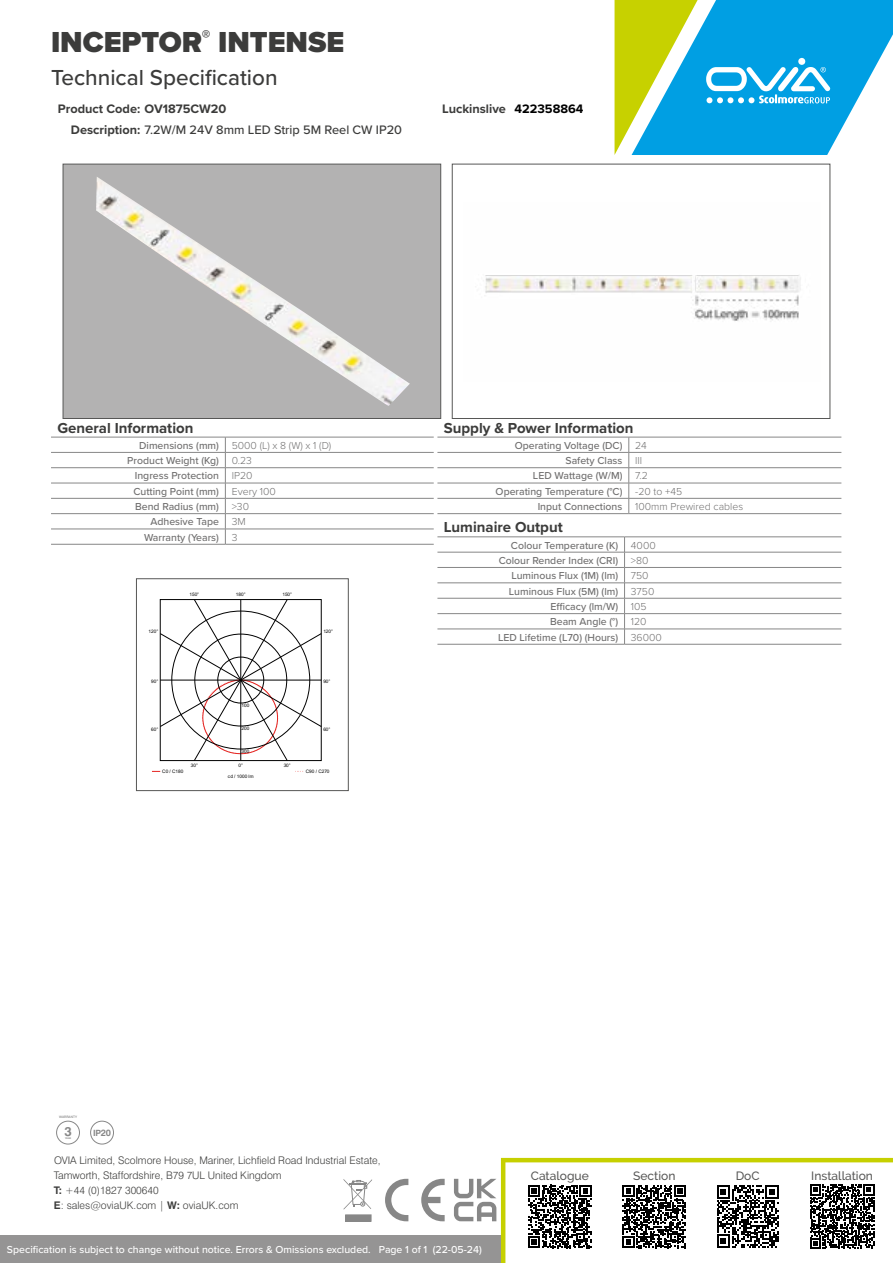
<style>
.page{position:relative;width:893px;height:1263px;background:#fff}
.page>*{position:absolute;margin:0;border:0;box-sizing:border-box;transform-origin:0 0}
.t1{font:900 30px "Proxima Nova";color:#3c3c3b}
.t2{font:500 22.5px "Proxima Nova";color:#3c3c3b}
.t3{font:700 15px "Proxima Nova";color:#3c3c3b}
.t4{font:700 12.9px "Swiss 721 BT";color:#878787}
.t5{font:500 12.75px "Proxima Nova";color:#3c3c3b}
.t6{font:700 12.75px "Proxima Nova";color:#3c3c3b}
.t7{font:500 12px "Raleway";color:#575756}
.t8{font:500 10.5px "Proxima Nova";color:#706f6f}
.t9{font:300 10.5px/15px "Swiss 721 BT";color:#3c3c3b}
.t10{font:500 10.5px "Proxima Nova";color:#fff}
.t11{font:300 10.5px "Proxima Nova";color:#706f6f}
.t12{font:700 8.55px "Swiss 721 BT";color:#878787}
.t13{font:4.65px "Arial";color:#000}
.t14{font:500 3.3px "Swiss 721 BT";color:#878787}
.t15{font:700 2.25px "Swiss 721 BT";color:#878787}
.s1{color:#000}
.s2{font-weight:700}
.s3{font-weight:500}
.s4{font-weight:300}
.s5{font-size:9.15px}
</style>
<div class="page">
<div style="left:0;top:1235px;width:699px;height:28px;background:#959494"></div>
<svg style="left:615px;top:0;width:278px;height:155px"></svg>
<div style="left:346px;top:1215px;width:25px;height:6px;background:#878787"></div>
<svg style="left:343px;top:1179px;width:29px;height:30px"></svg>
<svg style="left:385px;top:1179px;width:60px;height:42px"></svg>
<svg style="left:454px;top:1158px;width:439px;height:105px"></svg>
<div style="left:56px;top:1121px;width:24px;height:23px;border:1px solid #878787;border-radius:50%"></div>
<div style="left:90px;top:1121px;width:24px;height:23px;border:1px solid #878787;border-radius:50%"></div>
<div style="left:63px;top:164px;width:378px;height:255px;background:#b3b2b2;border:1px solid #575756"></div>
<img style="left:96px;top:177px;width:314px;height:229px">
<div style="left:452px;top:164px;width:378px;height:255px;border:1px solid #575756"></div>
<img style="left:485px;top:275px;width:316px;height:47px">
<hr style="left:51px;top:437px;width:174px;height:1px;background:#878787">
<hr style="left:225px;top:437px;width:209px;height:1px;background:#878787">
<hr style="left:51px;top:452px;width:174px;height:1px;background:#878787">
<hr style="left:225px;top:452px;width:209px;height:1px;background:#878787">
<hr style="left:51px;top:467px;width:174px;height:1px;background:#878787">
<hr style="left:225px;top:467px;width:209px;height:1px;background:#878787">
<hr style="left:51px;top:498px;width:174px;height:1px;background:#878787">
<hr style="left:225px;top:498px;width:209px;height:1px;background:#878787">
<hr style="left:51px;top:513px;width:174px;height:1px;background:#878787">
<hr style="left:225px;top:513px;width:209px;height:1px;background:#878787">
<hr style="left:51px;top:529px;width:174px;height:1px;background:#878787">
<hr style="left:225px;top:529px;width:209px;height:1px;background:#878787">
<svg style="left:225px;top:437px;width:1px;height:107px"></svg>
<hr style="left:51px;top:544px;width:174px;height:1px;background:#878787">
<hr style="left:225px;top:544px;width:209px;height:1px;background:#878787">
<hr style="left:51px;top:483px;width:174px;height:1px;background:#878787">
<hr style="left:225px;top:483px;width:209px;height:1px;background:#878787">
<div style="left:136px;top:578px;width:213px;height:213px;border:1px solid #575756"></div>
<svg style="left:160px;top:599px;width:162px;height:162px"></svg>
<svg style="left:629px;top:438px;width:1px;height:75px"></svg>
<hr style="left:437px;top:437px;width:192px;height:1px;background:#878787">
<hr style="left:629px;top:437px;width:212px;height:1px;background:#878787">
<hr style="left:437px;top:452px;width:192px;height:1px;background:#878787">
<hr style="left:629px;top:452px;width:212px;height:1px;background:#878787">
<hr style="left:437px;top:467px;width:192px;height:1px;background:#878787">
<hr style="left:629px;top:467px;width:212px;height:1px;background:#878787">
<hr style="left:437px;top:483px;width:192px;height:1px;background:#878787">
<hr style="left:629px;top:483px;width:212px;height:1px;background:#878787">
<hr style="left:437px;top:498px;width:192px;height:1px;background:#878787">
<hr style="left:629px;top:498px;width:212px;height:1px;background:#878787">
<hr style="left:437px;top:513px;width:192px;height:1px;background:#878787">
<hr style="left:629px;top:513px;width:212px;height:1px;background:#878787">
<svg style="left:624px;top:538px;width:1px;height:106px"></svg>
<hr style="left:437px;top:537px;width:188px;height:1px;background:#878787">
<hr style="left:625px;top:537px;width:216px;height:1px;background:#878787">
<hr style="left:437px;top:552px;width:188px;height:1px;background:#878787">
<hr style="left:625px;top:552px;width:216px;height:1px;background:#878787">
<hr style="left:437px;top:567px;width:188px;height:1px;background:#878787">
<hr style="left:625px;top:567px;width:216px;height:1px;background:#878787">
<hr style="left:437px;top:583px;width:188px;height:1px;background:#878787">
<hr style="left:625px;top:583px;width:216px;height:1px;background:#878787">
<hr style="left:437px;top:598px;width:188px;height:1px;background:#878787">
<hr style="left:625px;top:598px;width:216px;height:1px;background:#878787">
<hr style="left:437px;top:613px;width:188px;height:1px;background:#878787">
<hr style="left:625px;top:613px;width:216px;height:1px;background:#878787">
<hr style="left:437px;top:629px;width:188px;height:1px;background:#878787">
<hr style="left:625px;top:629px;width:216px;height:1px;background:#878787">
<hr style="left:437px;top:644px;width:188px;height:1px;background:#878787">
<hr style="left:625px;top:644px;width:216px;height:1px;background:#878787">
<h1 class="t1" style="left:51px;top:19px;width:295px">INCEPTOR<sup>®</sup> INTENSE</h1>
<h2 class="t2" style="left:51px;top:61px;width:228px">Technical Specification</h2>
<p class="t6" style="left:58px;top:99px;width:170px">Product Code: OV1875CW20</p>
<p class="t6" style="left:442px;top:99px;width:143px">Luckinslive <span class="s1">422358864</span></p>
<p class="t5" style="left:71px;top:120px;width:333px"><span class="s2">Description:</span> 7.2W/M 24V 8mm LED Strip 5M Reel CW IP20</p>
<h3 class="t3" style="left:57px;top:417px;width:138px">General Information</h3>
<p class="t11" style="left:139px;top:437px;width:194px"><span class="s3">Dimensions (mm)</span> 5000 (L) x 8 (W) x 1 (D)</p>
<p class="t8" style="left:127px;top:453px;width:126px">Product Weight (Kg) <span class="s4">0.23</span></p>
<p class="t8" style="left:135px;top:468px;width:119px">Ingress Protection <span class="s4">IP20</span></p>
<p class="t8" style="left:133px;top:483px;width:144px">Cutting Point (mm) <span class="s4">Every 100</span></p>
<p class="t8" style="left:135px;top:499px;width:115px">Bend Radius (mm) <span class="s4">&gt;30</span></p>
<p class="t8" style="left:150px;top:514px;width:97px">Adhesive Tape <span class="s4">3M</span></p>
<p class="t8" style="left:144px;top:529px;width:95px">Warranty (Years) <span class="s4">3</span></p>
<p class="t13" style="left:149px;top:628px;width:11px">120°</p>
<p class="t13" style="left:189px;top:591px;width:11px">150°</p>
<p class="t13" style="left:282px;top:591px;width:11px">150°</p>
<p class="t13" style="left:236px;top:591px;width:11px">180°</p>
<p class="t13" style="left:323px;top:628px;width:11px">120°</p>
<p class="t13" style="left:151px;top:678px;width:9px">90°</p>
<p class="t13" style="left:323px;top:678px;width:9px">90°</p>
<p class="t13" style="left:151px;top:726px;width:9px">60°</p>
<p class="t13" style="left:241px;top:702px;width:9px">100</p>
<p class="t13" style="left:241px;top:725px;width:9px">200</p>
<p class="t13" style="left:241px;top:748px;width:9px">300</p>
<p class="t13" style="left:323px;top:726px;width:9px">60°</p>
<p class="t13" style="left:191px;top:763px;width:9px">30°</p>
<p class="t13" style="left:239px;top:763px;width:6px">0°</p>
<p class="t13" style="left:284px;top:763px;width:9px">30°</p>
<p class="t13" style="left:162px;top:768px;width:23px">C0 / C180</p>
<p class="t13" style="left:306px;top:768px;width:25px">C90 / C270</p>
<p class="t13" style="left:228px;top:773px;width:27px">cd / 1000 lm</p>
<h3 class="t3" style="left:444px;top:417px;width:191px">Supply &amp; Power Information</h3>
<p class="t8" style="left:515px;top:437px;width:134px">Operating Voltage (DC) <span class="s4">24</span></p>
<p class="t8" style="left:565px;top:453px;width:78px">Safety Class <span class="s4">III</span></p>
<p class="t8" style="left:533px;top:468px;width:116px">LED Wattage (W/M) <span class="s4">7.2</span></p>
<p class="t8" style="left:496px;top:483px;width:188px">Operating Temperature (°C) <span class="s4">-20 to +45</span></p>
<p class="t11" style="left:538px;top:499px;width:207px"><span class="s3">Input Connections</span> 100mm Prewired cables</p>
<h3 class="t3" style="left:444px;top:516px;width:120px">Luminaire Output</h3>
<p class="t8" style="left:511px;top:537px;width:146px">Colour Temperature (K) <span class="s4">4000</span></p>
<p class="t8" style="left:499px;top:552px;width:151px">Colour Render Index (CRI) <span class="s4">&gt;80</span></p>
<p class="t8" style="left:511px;top:568px;width:139px">Luminous Flux (1M) (lm) <span class="s4">750</span></p>
<p class="t8" style="left:509px;top:583px;width:147px">Luminous Flux (5M) (lm) <span class="s4">3750</span></p>
<p class="t8" style="left:550px;top:599px;width:98px">Efficacy (lm/W) <span class="s4">105</span></p>
<p class="t8" style="left:550px;top:614px;width:98px">Beam Angle (°) <span class="s4">120</span></p>
<p class="t8" style="left:498px;top:629px;width:165px">LED Lifetime (L70) (Hours) <span class="s4">36000</span></p>
<p class="t14" style="left:59px;top:1115px;width:19px">WARRANTY</p>
<p class="t4" style="left:64px;top:1123px;width:9px">3</p>
<p class="t15" style="left:65px;top:1137px;width:8px">YEAR</p>
<p class="t12" style="left:93px;top:1128px;width:19px">IP<span class="s5">20</span></p>
<p class="t9" style="left:54px;top:1153px;width:328px">OVIA Limited, Scolmore House, Mariner, Lichfield Road Industrial Estate, Tamworth, Staffordshire, B79 7UL United Kingdom<br><span class="s2">T:</span> +44 (0)1827 300640<br><span class="s2">E</span>: sales@oviaUK.com | <span class="s2">W:</span> oviaUK.com</p>
<p class="t7" style="left:531px;top:1169px;width:60px">Catalogue</p>
<p class="t7" style="left:633px;top:1169px;width:44px">Section</p>
<p class="t7" style="left:736px;top:1169px;width:25px">DoC</p>
<p class="t7" style="left:811px;top:1169px;width:63px">Installation</p>
<p class="t10" style="left:7px;top:1241px;width:476px">Specification is subject to change without notice. Errors &amp; Omissions excluded. Page 1 of 1 (22-05-24)</p>
</div>
